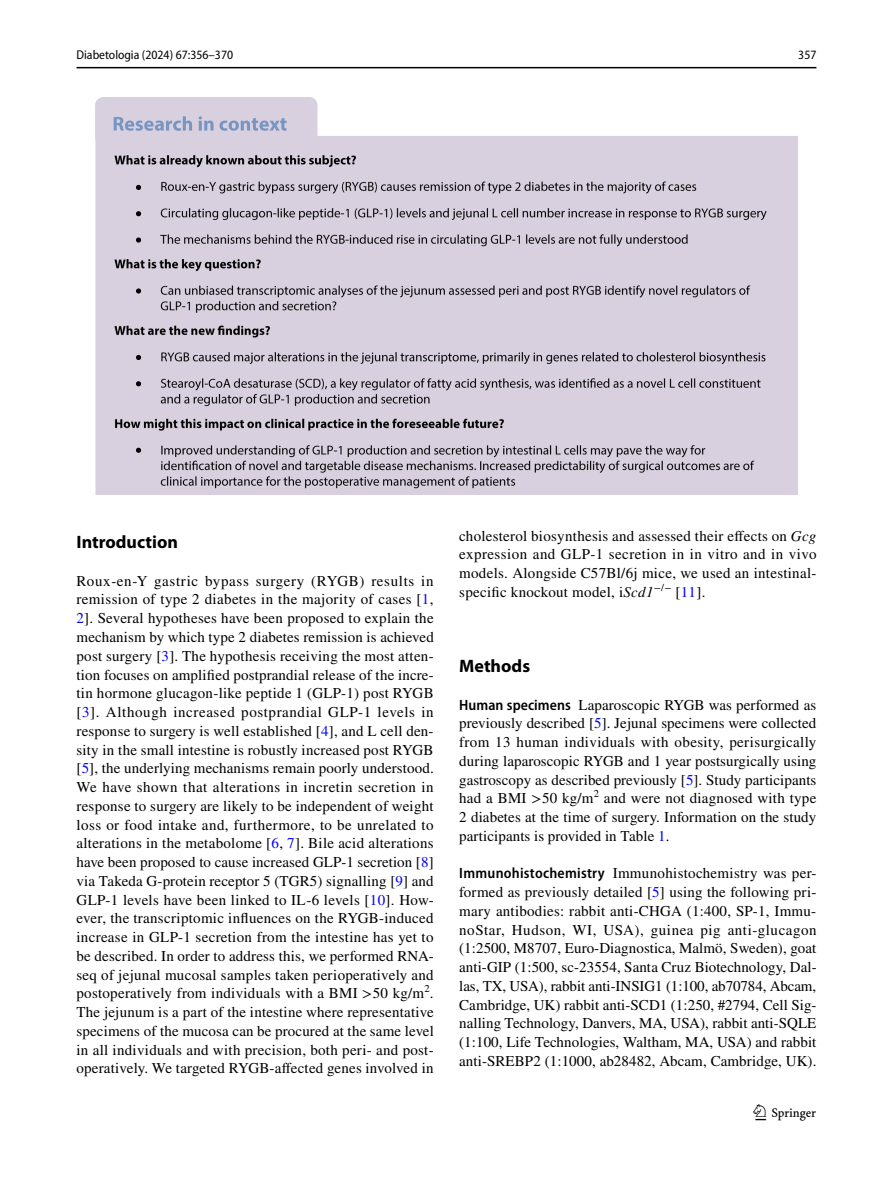
<style>
.page{position:relative;width:893px;height:1187px;background:#fff}
.page>*{position:absolute;margin:0;border:0;box-sizing:border-box;transform-origin:0 0}
.t1{font:22.5px "Springnew Regular 2";color:#000}
.t2{font:700 18px "Myriad Pro";color:#000}
.t3{font:15px/18.8px "STIX";letter-spacing:.005em;color:#000;text-align:justify}
.t4{font:semi-condensed 12.75px "Myriad Pro";color:#000}
.s1{color:#00f}
.s2{font-style:italic}
.s3{font-family:"Myriad Pro";font-weight:600;font-stretch:semi-condensed}
</style>
<div class="page">
<hr style="left:77px;top:67px;width:739px;height:1px;background:#000">
<img style="left:96px;top:98px;width:701px;height:397px">
<svg style="left:136px;top:185px;width:5px;height:5px"></svg>
<svg style="left:136px;top:211px;width:5px;height:5px"></svg>
<svg style="left:136px;top:237px;width:5px;height:5px"></svg>
<svg style="left:136px;top:288px;width:5px;height:5px"></svg>
<svg style="left:136px;top:355px;width:5px;height:5px"></svg>
<svg style="left:136px;top:381px;width:5px;height:5px"></svg>
<svg style="left:136px;top:447px;width:5px;height:6px"></svg>
<p class="t4" style="left:77px;top:48px;width:158px">Diabetologia (2024) 67:356–370</p>
<p class="t4" style="left:798px;top:48px;width:20px">357</p>
<p class="t2" style="left:77px;top:530px;width:103px">Introduction</p>
<p class="t3" style="left:77px;top:572px;width:359px">Roux-en-Y gastric bypass surgery (RYGB) results in remission of type 2 diabetes in the majority of cases [<span class="s1">1</span>, <span class="s1">2</span>]. Several hypotheses have been proposed to explain the mechanism by which type 2 diabetes remission is achieved post surgery [<span class="s1">3</span>]. The hypothesis receiving the most atten&shy;tion focuses on amplified postprandial release of the incre&shy;tin hormone glucagon-like peptide 1 (GLP-1) post RYGB [<span class="s1">3</span>]. Although increased postprandial GLP-1 levels in response to surgery is well established [<span class="s1">4</span>], and L cell den&shy;sity in the small intestine is robustly increased post RYGB [<span class="s1">5</span>], the underlying mechanisms remain poorly understood.<br>We have shown that alterations in incretin secretion in response to surgery are likely to be independent of weight loss or food intake and, furthermore, to be unrelated to alterations in the metabolome [<span class="s1">6</span>, <span class="s1">7</span>]. Bile acid alterations have been proposed to cause increased GLP-1 secretion [<span class="s1">8</span>] via Takeda G-protein receptor 5 (TGR5) signalling [<span class="s1">9</span>] and GLP-1 levels have been linked to IL-6 levels [<span class="s1">10</span>]. How&shy;ever, the transcriptomic influences on the RYGB-induced increase in GLP-1 secretion from the intestine has yet to be described. In order to address this, we performed RNA&shy;seq of jejunal mucosal samples taken perioperatively and postoperatively from individuals with a BMI &gt;50 kg/m<sup>2</sup>.<br>The jejunum is a part of the intestine where representative specimens of the mucosa can be procured at the same level in all individuals and with precision, both peri- and post&shy;operatively. We targeted RYGB-affected genes involved in</p>
<p class="t3" style="left:459px;top:527px;width:359px">cholesterol biosynthesis and assessed their effects on <span class="s2">Gcg </span>expression and GLP-1 secretion in in vitro and in vivo models. Alongside C57Bl/6j mice, we used an intestinal&shy;specific knockout model, i<span class="s2">Scd1</span><sup>−/−</sup> [<span class="s1">11</span>].</p>
<p class="t2" style="left:459px;top:654px;width:72px">Methods</p>
<p class="t3" style="left:459px;top:696px;width:359px"><span class="s3">Human specimens</span> Laparoscopic RYGB was performed as previously described [<span class="s1">5</span>]. Jejunal specimens were collected from 13 human individuals with obesity, perisurgically during laparoscopic RYGB and 1 year postsurgically using gastroscopy as described previously [<span class="s1">5</span>]. Study participants had a BMI &gt;50 kg/m<sup>2</sup> and were not diagnosed with type 2 diabetes at the time of surgery. Information on the study participants is provided in Table <span class="s1">1</span>.</p>
<p class="t3" style="left:459px;top:864px;width:359px"><span class="s3">Immunohistochemistry</span> Immunohistochemistry was per&shy;formed as previously detailed [<span class="s1">5</span>] using the following pri&shy;mary antibodies: rabbit anti-CHGA (1:400, SP-1, Immu&shy;noStar, Hudson, WI, USA), guinea pig anti-glucagon (1:2500, M8707, Euro-Diagnostica, Malmö, Sweden), goat anti-GIP (1:500, sc-23554, Santa Cruz Biotechnology, Dal&shy;las, TX, USA), rabbit anti-INSIG1 (1:100, ab70784, Abcam, Cambridge, UK) rabbit anti-SCD1 (1:250, #2794, Cell Sig&shy;nalling Technology, Danvers, MA, USA), rabbit anti-SQLE (1:100, Life Technologies, Waltham, MA, USA) and rabbit anti-SREBP2 (1:1000, ab28482, Abcam, Cambridge, UK).</p>
<h1 class="t1" style="left:755px;top:1104px;width:62px">1 3</h1>
</div>
